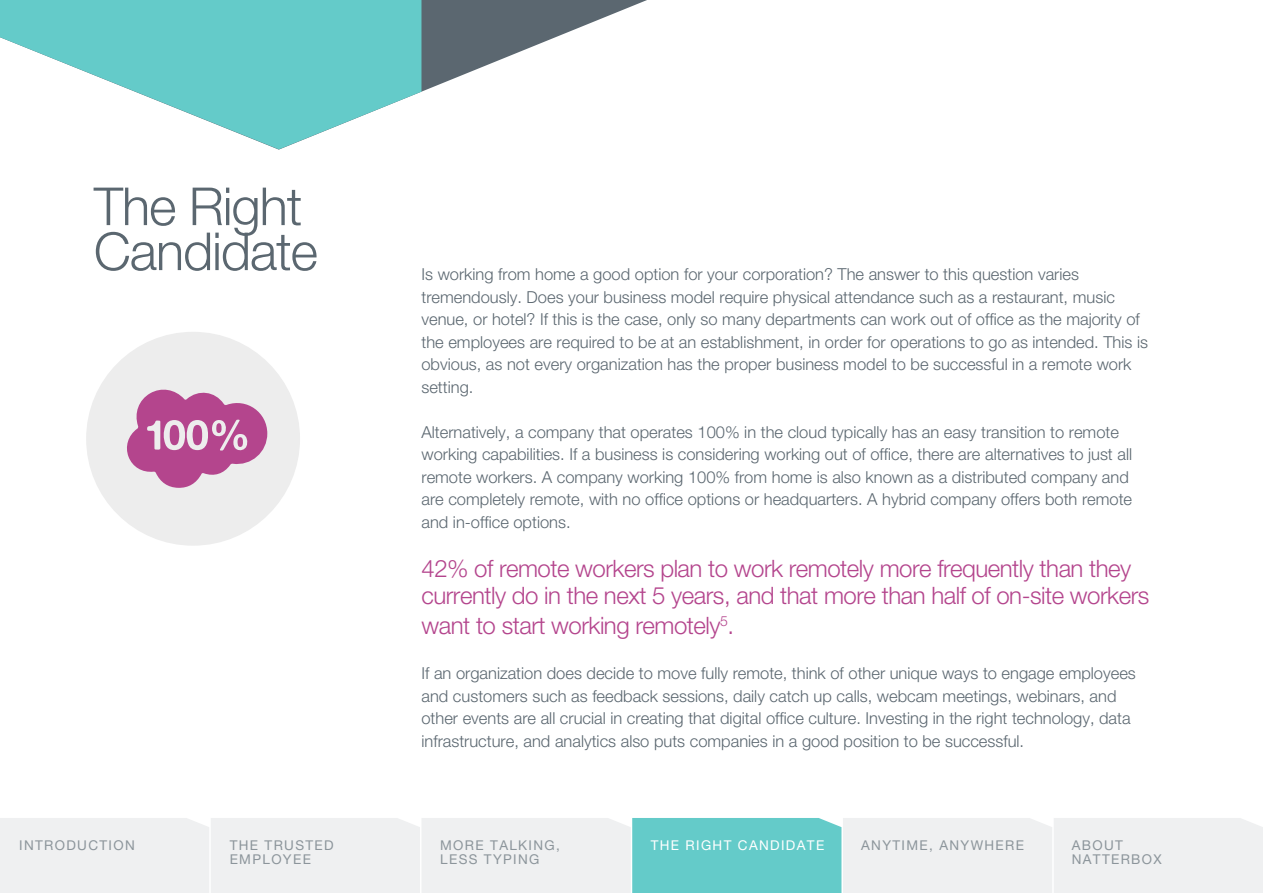
<style>
.page{position:relative;width:1263px;height:893px;background:#fff}
.page>*{position:absolute;margin:0;border:0;box-sizing:border-box;transform-origin:0 0}
.t1{font:300 52.5px/45px "Helvetica Neue LT Pro";letter-spacing:-.02em;color:#5b6770}
.t2{font:300 24px/27px "Helvetica Neue LT Pro";letter-spacing:-.02em;color:#b4458d}
.t3{font:300 16.5px/22.5px "Helvetica Neue LT Pro";color:#5b6770}
.t4{font:13.5px/13.5px "Helvetica Neue LT Pro";letter-spacing:.1em;color:#8c959b}
.t5{font:13.5px "Helvetica Neue LT Pro";letter-spacing:.1em;color:#fff}
</style>
<div class="page">
<svg style="left:0;top:818px;width:1263px;height:75px"></svg>
<svg style="left:277px;top:0;width:370px;height:150px"></svg>
<svg style="left:0;top:0;width:421px;height:149px;fill:#64cbc9"></svg>
<div style="left:86px;top:332px;width:214px;height:214px;background:#ededed;border-radius:50%"></div>
<svg style="left:127px;top:389px;width:140px;height:99px"></svg>
<h1 class="t1" style="left:94px;top:183px;width:226px">The Right<br>Candidate</h1>
<p class="t3" style="left:421px;top:263px;width:728px">Is working from home a good option for your corporation? The answer to this question varies tremendously. Does your business model require physical attendance such as a restaurant, music venue, or hotel? If this is the case, only so many departments can work out of office as the majority of the employees are required to be at an establishment, in order for operations to go as intended. This is obvious, as not every organization has the proper business model to be successful in a remote work setting.</p>
<p class="t3" style="left:421px;top:420px;width:712px">Alternatively, a company that operates 100% in the cloud typically has an easy transition to remote working capabilities. If a business is considering working out of office, there are alternatives to just all remote workers. A company working 100% from home is also known as a distributed company and are completely remote, with no office options or headquarters. A hybrid company offers both remote and in-office options.</p>
<h2 class="t2" style="left:421px;top:555px;width:729px">42% of remote workers plan to work remotely more frequently than they currently do in the next 5 years, and that more than half of on-site workers</h2>
<h2 class="t2" style="left:421px;top:612px;width:314px">want to start working remotely<sup>5</sup>.</h2>
<p class="t3" style="left:421px;top:662px;width:716px">If an organization does decide to move fully remote, think of other unique ways to engage employees and customers such as feedback sessions, daily catch up calls, webcam meetings, webinars, and other events are all crucial in creating that digital office culture. Investing in the right technology, data infrastructure, and analytics also puts companies in a good position to be successful.</p>
<p class="t4" style="left:19px;top:839px;width:117px">INTRODUCTION</p>
<p class="t4" style="left:230px;top:839px;width:105px">THE TRUSTED<br>EMPLOYEE</p>
<p class="t4" style="left:440px;top:839px;width:121px">MORE TALKING,<br>LESS TYPING</p>
<p class="t5" style="left:651px;top:837px;width:175px">THE RIGHT CANDIDATE</p>
<p class="t4" style="left:861px;top:839px;width:164px">ANYTIME, ANYWHERE</p>
<p class="t4" style="left:1072px;top:839px;width:92px">ABOUT<br>NATTERBOX</p>
</div>
